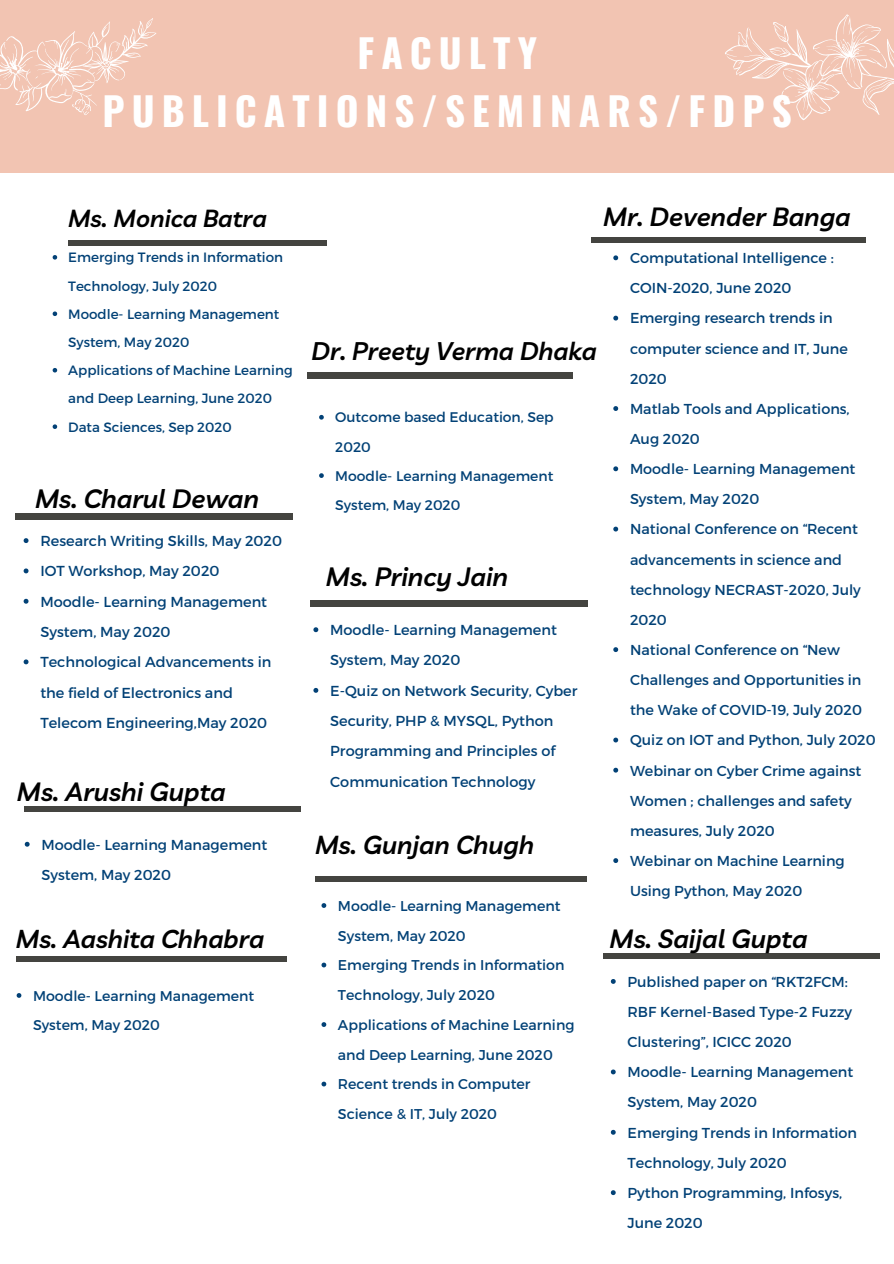
<style>
.page{position:relative;width:894px;height:1264px;background:#fff}
.page>*{position:absolute;margin:0;border:0;box-sizing:border-box;transform-origin:0 0}
.t1{font:700 39px/57.4px "Oswald";letter-spacing:.18em;color:#fff;text-align:center}
.t2{font:italic 600 25.95px "Livvic";color:#000}
.t3{font:italic 600 25.8px "Livvic";color:#000}
.t4{font:italic 600 25.65px "Livvic";color:#000}
.t5{font:italic 600 25.35px "Livvic";color:#000}
.t6{font:italic 600 25.2px "Livvic";color:#000}
.t7{font:italic 600 24.9px "Livvic";color:#000}
.t8{font:italic 600 24.15px "Livvic";color:#000}
.t9{font:14.4px/30.2px "Montserrat";color:#024176}
.t10{font:14.25px/29.7px "Montserrat";color:#024176}
.t11{font:14.1px/29.5px "Montserrat";color:#024176}
.t12{font:13.95px/29.1px "Montserrat";color:#024176}
.t13{font:13.5px/28.2px "Montserrat";color:#024176}
</style>
<div class="page">
<div style="left:307px;top:373px;width:266px;height:5px;background:#444440"></div>
<div style="left:24px;top:806px;width:276px;height:5px;background:#444440"></div>
<div style="left:310px;top:600px;width:277px;height:6px;background:#444440"></div>
<div style="left:16px;top:513px;width:277px;height:6px;background:#444440"></div>
<div style="left:16px;top:956px;width:270px;height:5px;background:#444440"></div>
<div style="left:315px;top:876px;width:271px;height:5px;background:#444440"></div>
<div style="left:603px;top:953px;width:275px;height:5px;background:#444440"></div>
<div style="left:591px;top:237px;width:274px;height:6px;background:#444440"></div>
<div style="left:68px;top:240px;width:258px;height:6px;background:#444440"></div>
<svg style="left:319px;top:415px;width:5px;height:4px"></svg>
<svg style="left:319px;top:473px;width:5px;height:5px"></svg>
<svg style="left:613px;top:255px;width:5px;height:5px"></svg>
<svg style="left:613px;top:316px;width:5px;height:4px"></svg>
<svg style="left:613px;top:406px;width:5px;height:5px"></svg>
<svg style="left:613px;top:466px;width:5px;height:5px"></svg>
<svg style="left:613px;top:526px;width:5px;height:5px"></svg>
<svg style="left:613px;top:647px;width:5px;height:5px"></svg>
<svg style="left:613px;top:737px;width:5px;height:5px"></svg>
<svg style="left:613px;top:767px;width:5px;height:5px"></svg>
<svg style="left:613px;top:858px;width:5px;height:5px"></svg>
<svg style="left:53px;top:255px;width:4px;height:4px"></svg>
<svg style="left:53px;top:311px;width:4px;height:5px"></svg>
<svg style="left:53px;top:368px;width:4px;height:4px"></svg>
<svg style="left:53px;top:424px;width:4px;height:5px"></svg>
<svg style="left:25px;top:841px;width:5px;height:5px"></svg>
<svg style="left:313px;top:627px;width:5px;height:5px"></svg>
<svg style="left:313px;top:688px;width:5px;height:4px"></svg>
<svg style="left:24px;top:538px;width:4px;height:5px"></svg>
<svg style="left:24px;top:568px;width:4px;height:5px"></svg>
<svg style="left:24px;top:599px;width:4px;height:4px"></svg>
<svg style="left:24px;top:659px;width:4px;height:5px"></svg>
<div style="left:0;top:0;width:893px;height:173px;background:#f2c4b2"></div>
<svg style="left:17px;top:993px;width:4px;height:4px"></svg>
<svg style="left:321px;top:903px;width:5px;height:4px"></svg>
<svg style="left:321px;top:962px;width:5px;height:5px"></svg>
<svg style="left:321px;top:1022px;width:5px;height:4px"></svg>
<svg style="left:321px;top:1081px;width:5px;height:5px"></svg>
<svg style="left:610px;top:979px;width:5px;height:4px"></svg>
<svg style="left:610px;top:1069px;width:5px;height:5px"></svg>
<svg style="left:610px;top:1129px;width:5px;height:5px"></svg>
<svg style="left:610px;top:1190px;width:5px;height:4px"></svg>
<svg style="left:725px;top:14px;width:168px;height:106px"></svg>
<svg style="left:0;top:18px;width:157px;height:97px"></svg>
<p class="t1" style="left:102px;top:23px;width:690px">FACULTY<br>PUBLICATIONS/SEMINARS/FDPS</p>
<p class="t8" style="left:68px;top:202px;width:200px">Ms. Monica Batra</p>
<p class="t13" style="left:68px;top:243px;width:216px">Emerging Trends in Information<br>Technology, July 2020</p>
<p class="t13" style="left:68px;top:299px;width:212px">Moodle- Learning Management<br>System, May 2020</p>
<p class="t13" style="left:68px;top:355px;width:226px">Applications of Machine Learning and Deep Learning, June 2020</p>
<p class="t13" style="left:68px;top:412px;width:165px">Data Sciences, Sep 2020</p>
<p class="t2" style="left:35px;top:482px;width:225px">Ms. Charul Dewan</p>
<p class="t9" style="left:40px;top:525px;width:243px">Research Writing Skills, May 2020</p>
<p class="t9" style="left:40px;top:555px;width:180px">IOT Workshop, May 2020</p>
<p class="t9" style="left:40px;top:585px;width:228px">Moodle- Learning Management<br>System, May 2020</p>
<p class="t9" style="left:40px;top:646px;width:232px">Technological Advancements in the field of Electronics and<br>Telecom Engineering,May 2020</p>
<p class="t3" style="left:17px;top:774px;width:210px">Ms. Arushi Gupta</p>
<p class="t9" style="left:41px;top:828px;width:227px">Moodle- Learning Management<br>System, May 2020</p>
<p class="t6" style="left:16px;top:922px;width:250px">Ms. Aashita Chhabra</p>
<p class="t11" style="left:33px;top:980px;width:223px">Moodle- Learning Management<br>System, May 2020</p>
<p class="t4" style="left:603px;top:200px;width:249px">Mr. Devender Banga</p>
<p class="t7" style="left:311px;top:335px;width:286px">Dr. Preety Verma Dhaka</p>
<p class="t12" style="left:335px;top:402px;width:220px">Outcome based Education, Sep<br>2020</p>
<p class="t12" style="left:335px;top:460px;width:219px">Moodle- Learning Management<br>System, May 2020</p>
<p class="t2" style="left:326px;top:560px;width:184px">Ms. Princy Jain</p>
<p class="t9" style="left:330px;top:614px;width:228px">Moodle- Learning Management<br>System, May 2020</p>
<p class="t9" style="left:330px;top:674px;width:249px">E-Quiz on Network Security, Cyber<br>Security, PHP &amp; MYSQL, Python<br>Programming and Principles of<br>Communication Technology</p>
<p class="t5" style="left:315px;top:828px;width:220px">Ms. Gunjan Chugh</p>
<p class="t10" style="left:338px;top:890px;width:224px">Moodle- Learning Management<br>System, May 2020</p>
<p class="t10" style="left:338px;top:949px;width:228px">Emerging Trends in Information<br>Technology, July 2020</p>
<p class="t10" style="left:338px;top:1009px;width:238px">Applications of Machine Learning and Deep Learning, June 2020</p>
<p class="t10" style="left:338px;top:1068px;width:194px">Recent trends in Computer<br>Science &amp; IT, July 2020</p>
<p class="t9" style="left:629px;top:242px;width:205px">Computational Intelligence :<br>COIN-2020, June 2020</p>
<p class="t9" style="left:629px;top:302px;width:219px">Emerging research trends in computer science and IT, June<br>2020</p>
<p class="t9" style="left:629px;top:393px;width:221px">Matlab Tools and Applications,<br>Aug 2020</p>
<p class="t9" style="left:629px;top:453px;width:227px">Moodle- Learning Management<br>System, May 2020</p>
<p class="t9" style="left:629px;top:513px;width:232px">National Conference on “Recent advancements in science and technology NECRAST-2020, July<br>2020</p>
<p class="t9" style="left:629px;top:634px;width:233px">National Conference on “New<br>Challenges and Opportunities in the Wake of COVID-19, July 2020</p>
<p class="t9" style="left:629px;top:724px;width:247px">Quiz on IOT and Python, July 2020</p>
<p class="t9" style="left:629px;top:754px;width:233px">Webinar on Cyber Crime against<br>Women ; challenges and safety measures, July 2020</p>
<p class="t9" style="left:629px;top:845px;width:216px">Webinar on Machine Learning<br>Using Python, May 2020</p>
<p class="t3" style="left:609px;top:922px;width:199px">Ms. Saijal Gupta</p>
<p class="t9" style="left:627px;top:965px;width:226px">Published paper on “RKT2FCM:<br>RBF Kernel-Based Type-2 Fuzzy<br>Clustering”, ICICC 2020</p>
<p class="t9" style="left:627px;top:1056px;width:227px">Moodle- Learning Management<br>System, May 2020</p>
<p class="t9" style="left:627px;top:1116px;width:231px">Emerging Trends in Information<br>Technology, July 2020</p>
<p class="t9" style="left:627px;top:1176px;width:216px">Python Programming, Infosys,<br>June 2020</p>
</div>
